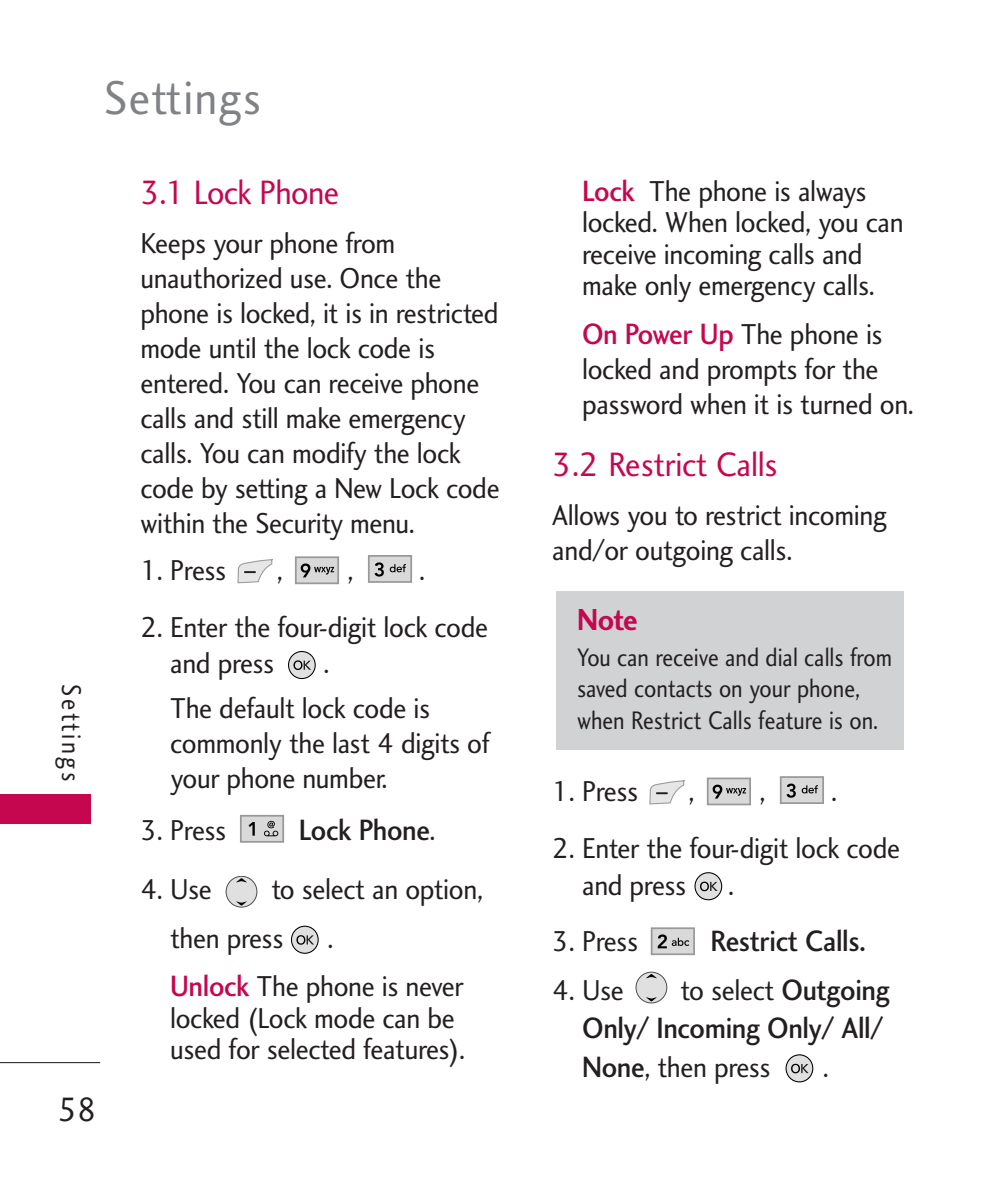
<style>
.page{position:relative;width:994px;height:1192px;background:#fff}
.page>*{position:absolute;margin:0;border:0;box-sizing:border-box;transform-origin:0 0}
.t1{font:49px "Charlotte Sans Book Let Plain";letter-spacing:.03em;color:#808285;scale:.93 1}
.t2{font:35px "Charlotte Sans Book Let Plain";letter-spacing:-.01em;color:#c50750;scale:.93 1}
.t3{font:35px "Charlotte Sans Book Let Plain";color:#231f20;scale:.93 1}
.t4{font:31.5px "Charlotte Sans Bold Let Plain";color:#c50750;scale:.92 1}
.t5{font:30.45px "Charlotte Sans Medium Let Plain";letter-spacing:-.01em;color:#231f20;scale:.92 1}
.t6{font:29.75px/35px "Charlotte Sans Book Plain";letter-spacing:-.01em;color:#231f20;scale:.93 1}
.t7{font:28px "Charlotte Sans Book Let Plain";letter-spacing:.12em;color:#231f20;scale:.85 1}
.t8{font:26.25px/31.5px "Charlotte Sans Book Plain";color:#231f20;scale:.87 1}
.s1{font-family:"Charlotte Sans Book Plain";font-size:29.75px}
.s2{font-family:"Charlotte Sans Medium Let Plain";font-size:30.45px;color:#c50750}
.s3{font-family:"Charlotte Sans Medium Let Plain";font-size:30.45px}
</style>
<div class="page">
<svg style="left:0;top:555px;width:904px;height:528px"></svg>
<h1 class="t1" style="left:104px;top:80px;width:170px">Settings</h1>
<p class="t7" style="left:82px;top:684px;width:116px;rotate:90deg">Settings</p>
<p class="t3" style="left:58px;top:1096px;width:43px">58</p>
<p class="t2" style="left:140px;top:179px;width:215px">3.1 Lock Phone</p>
<p class="t6" style="left:140px;top:228px;width:388px">Keeps your phone from unauthorized use. Once the phone is locked, it is in restricted mode until the lock code is entered. You can receive phone calls and still make emergency calls. You can modify the lock code by setting a New Lock code within the Security menu.</p>
<p class="t6" style="left:140px;top:555px;width:94px">1. Press</p>
<p class="t6" style="left:277px;top:555px;width:8px">,</p>
<p class="t6" style="left:347px;top:555px;width:8px">,</p>
<p class="t6" style="left:419px;top:555px;width:8px">.</p>
<p class="t6" style="left:170px;top:611px;width:343px;line-height:36.8px;text-indent:-30px">2. Enter the four-digit lock code and press</p>
<p class="t6" style="left:170px;top:643px;width:281px;line-height:44.8px;text-indent:153px">.<br>The default lock code is</p>
<p class="t6" style="left:170px;top:728px;width:345px">commonly the last 4 digits of your phone number.</p>
<p class="t6" style="left:140px;top:815px;width:94px">3. Press</p>
<p class="t5" style="left:299px;top:818px;width:150px">Lock Phone<span class="s1">.</span></p>
<p class="t6" style="left:140px;top:874px;width:78px">4. Use</p>
<p class="t6" style="left:170px;top:867px;width:338px;line-height:49px;text-indent:101px">to select an option, then press</p>
<p class="t6" style="left:170px;top:916px;width:317px;line-height:48.3px;text-indent:157px">.<br><span class="s2">Unlock</span> The phone is never</p>
<p class="t6" style="left:170px;top:1004px;width:319px;line-height:31.5px">locked (Lock mode can be used for selected features).</p>
<p class="t6" style="left:582px;top:178px;width:347px;line-height:31.5px"><span class="s2">Lock</span> The phone is always locked. When locked, you can receive incoming calls and make only emergency calls.</p>
<p class="t6" style="left:582px;top:319px;width:358px"><span class="s2">On Power Up</span> The phone is locked and prompts for the password when it is turned on.</p>
<p class="t2" style="left:552px;top:451px;width:243px">3.2 Restrict Calls</p>
<p class="t6" style="left:552px;top:500px;width:361px">Allows you to restrict incoming and/or outgoing calls.</p>
<p class="t4" style="left:577px;top:607px;width:68px">Note</p>
<p class="t8" style="left:576px;top:643px;width:364px">You can receive and dial calls from saved contacts on your phone, when Restrict Calls feature is on.</p>
<p class="t6" style="left:552px;top:776px;width:94px">1. Press</p>
<p class="t6" style="left:688px;top:776px;width:8px">,</p>
<p class="t6" style="left:759px;top:776px;width:8px">,</p>
<p class="t6" style="left:831px;top:776px;width:8px">.</p>
<p class="t6" style="left:582px;top:832px;width:343px;line-height:36.8px;text-indent:-30px">2. Enter the four-digit lock code and press</p>
<p class="t6" style="left:728px;top:869px;width:8px">.</p>
<p class="t6" style="left:552px;top:926px;width:94px">3. Press</p>
<p class="t5" style="left:710px;top:929px;width:171px">Restrict Calls.</p>
<p class="t6" style="left:552px;top:974px;width:78px">4. Use</p>
<p class="t6" style="left:680px;top:974px;width:226px">to select <span class="s3">Outgoing</span></p>
<p class="t5" style="left:582px;top:1016px;width:329px">Only/ Incoming Only/ All/</p>
<p class="t6" style="left:582px;top:1051px;width:204px"><span class="s3">None</span>, then press</p>
<p class="t6" style="left:822px;top:1051px;width:8px">.</p>
</div>
